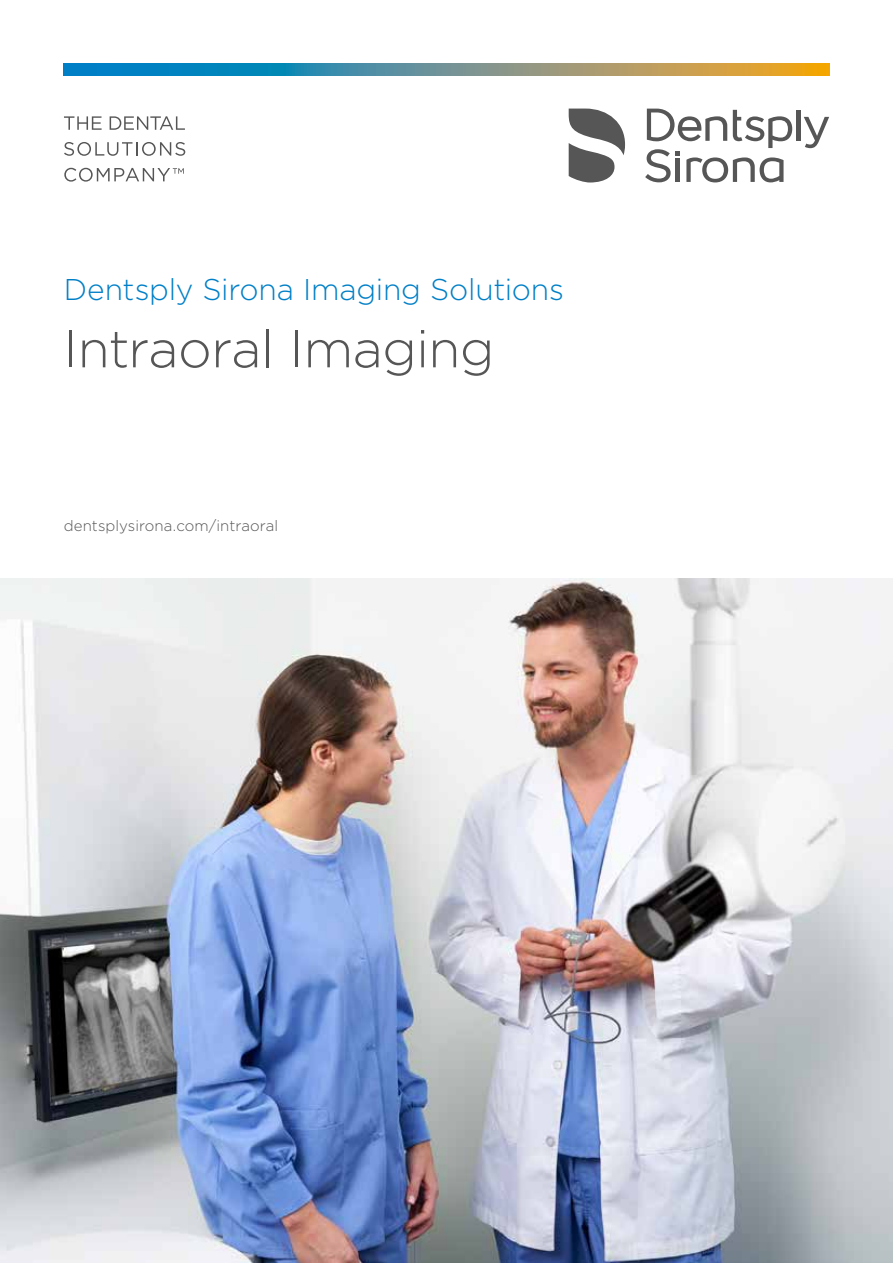
<style>
.page{position:relative;width:893px;height:1263px;background:#fff}
.page>*{position:absolute;margin:0;border:0;box-sizing:border-box;transform-origin:0 0}
.t1{font:300 52.5px "Gotham";letter-spacing:-.01em;color:#565656}
.t2{font:300 30px "Gotham";letter-spacing:-.01em;color:#007fc7}
.t3{font:300 15px "Gotham";color:#565656}
</style>
<div class="page">
<img style="left:0;top:578px;width:893px;height:685px">
<svg style="left:64px;top:63px;width:765px;height:13px;background:#6b9288"></svg>
<svg style="left:64px;top:116px;width:38px;height:14px"></svg>
<svg style="left:110px;top:116px;width:75px;height:14px"></svg>
<svg style="left:64px;top:142px;width:121px;height:14px"></svg>
<svg style="left:64px;top:168px;width:120px;height:14px"></svg>
<svg style="left:645px;top:149px;width:35px;height:33px"></svg>
<hr style="left:676px;top:158px;width:4px;height:24px;background:#565656">
<hr style="left:796px;top:110px;width:4px;height:31px;background:#565656">
<svg style="left:804px;top:117px;width:25px;height:31px"></svg>
<svg style="left:647px;top:109px;width:80px;height:32px"></svg>
<svg style="left:686px;top:157px;width:97px;height:25px"></svg>
<svg style="left:733px;top:110px;width:59px;height:38px"></svg>
<svg style="left:569px;top:109px;width:56px;height:73px"></svg>
<p class="t2" style="left:64px;top:271px;width:502px">Dentsply Sirona Imaging Solutions</p>
<h1 class="t1" style="left:64px;top:316px;width:432px">Intraoral Imaging</h1>
<p class="t3" style="left:64px;top:516px;width:216px">dentsplysirona.com/intraoral</p>
</div>
